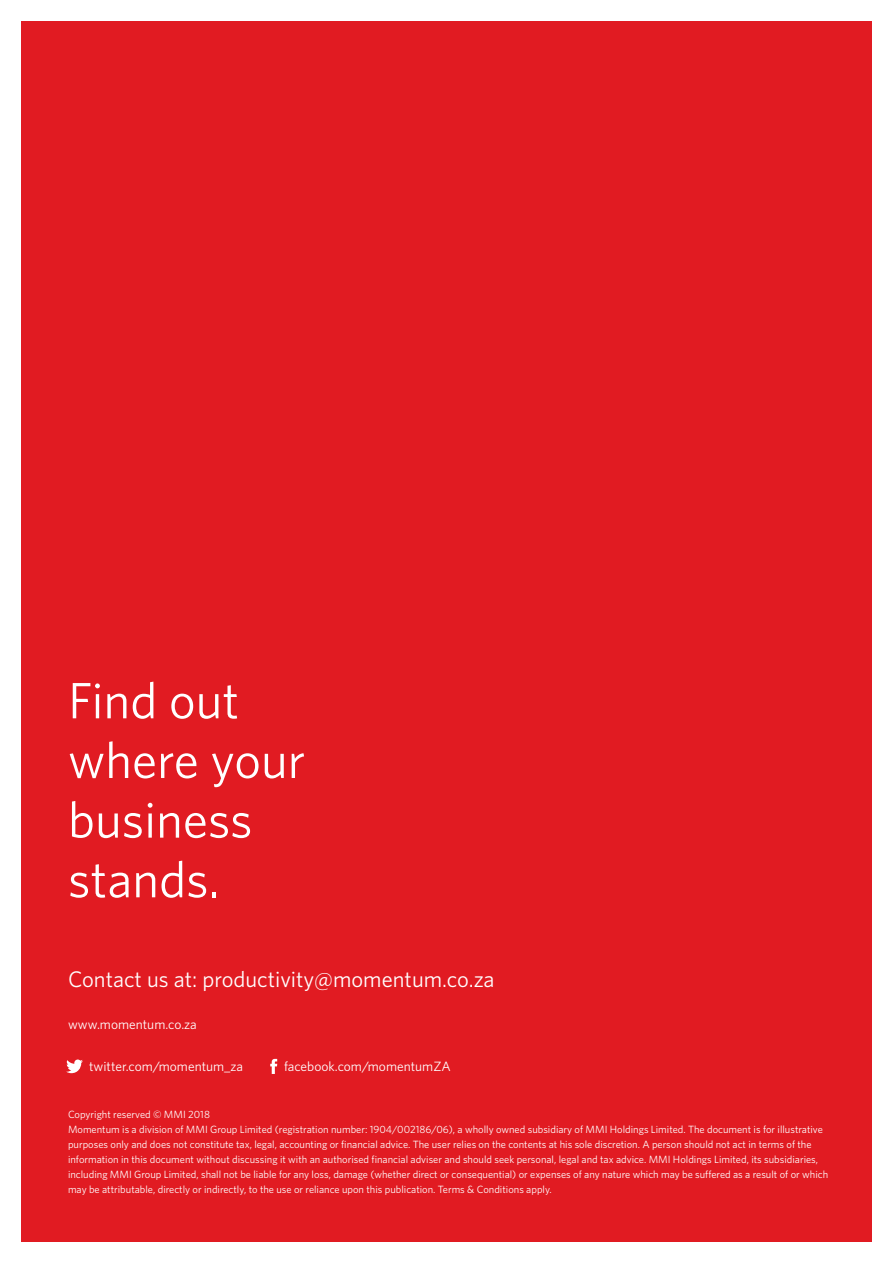
<style>
.page{position:relative;width:893px;height:1263px;background:#fff}
.page>*{position:absolute;margin:0;border:0;box-sizing:border-box;transform-origin:0 0}
.t1{font:51.15px/59.7px "Whitney";color:#fff}
.t2{font:22.5px "Whitney";color:#fff}
.t3{font:13.5px "Whitney";color:#fff}
.t4{font:10.5px/15px "Whitney";color:#fff}
</style>
<div class="page">
<div style="left:21px;top:21px;width:851px;height:1220px;background:#e11b22"></div>
<svg style="left:66px;top:1059px;width:17px;height:14px"></svg>
<svg style="left:270px;top:1059px;width:7px;height:15px"></svg>
<h1 class="t1" style="left:68px;top:669px;width:239px">Find out where your business stands.</h1>
<h2 class="t2" style="left:68px;top:964px;width:428px">Contact us at: productivity@momentum.co.za</h2>
<p class="t3" style="left:68px;top:1015px;width:130px">www.momentum.co.za</p>
<p class="t3" style="left:89px;top:1057px;width:155px">twitter.com/momentum_za</p>
<p class="t3" style="left:284px;top:1057px;width:168px">facebook.com/momentumZA</p>
<p class="t4" style="left:68px;top:1106px;width:762px">Copyright reserved © MMI 2018<br>Momentum is a division of MMI Group Limited (registration number: 1904/002186/06), a wholly owned subsidiary of MMI Holdings Limited. The document is for illustrative purposes only and does not constitute tax, legal, accounting or financial advice. The user relies on the contents at his sole discretion. A person should not act in terms of the information in this document without discussing it with an authorised financial adviser and should seek personal, legal and tax advice. MMI Holdings Limited, its subsidiaries, including MMI Group Limited, shall not be liable for any loss, damage (whether direct or consequential) or expenses of any nature which may be suffered as a result of or which may be attributable, directly or indirectly, to the use or reliance upon this publication. Terms &amp; Conditions apply.</p>
</div>
